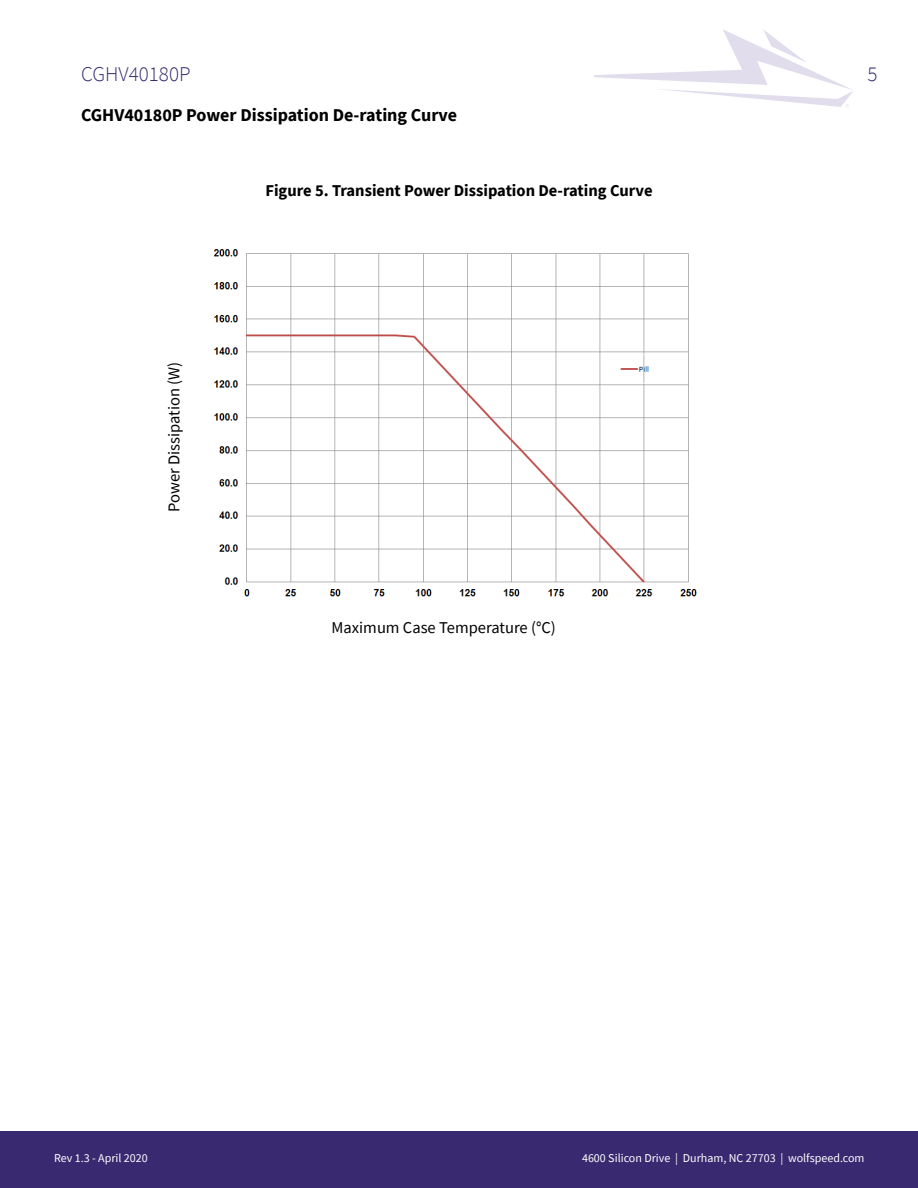
<style>
.page{position:relative;width:918px;height:1188px;background:#fff}
.page>*{position:absolute;margin:0;border:0;box-sizing:border-box;transform-origin:0 0}
.t1{font:300 21px "Source Sans Pro";color:#382970}
.t2{font:700 18px "Source Sans Pro";color:#000}
.t3{font:700 16.5px "Source Sans Pro";color:#000}
.t4{font:16.5px "Source Sans Pro";color:#000}
.t5{font:12px "Source Sans Pro";color:#fff}
</style>
<div class="page">
<svg style="left:594px;top:29px;width:259px;height:78px"></svg>
<div style="left:0;top:1131px;width:918px;height:57px;background:#382970"></div>
<img style="left:214px;top:249px;width:483px;height:348px">
<h1 class="t1" style="left:81px;top:61px;width:111px">CGHV40180P</h1>
<h1 class="t1" style="left:867px;top:66px;width:12px">5</h1>
<h2 class="t2" style="left:81px;top:103px;width:378px">CGHV40180P Power Dissipation De-rating Curve</h2>
<h3 class="t4" style="left:164px;top:512px;width:151px;rotate:-90deg">Power Dissipation (W)</h3>
<h3 class="t3" style="left:265px;top:184px;width:389px">Figure 5. Transient Power Dissipation De-rating Curve</h3>
<h3 class="t4" style="left:332px;top:617px;width:226px">Maximum Case Temperature (°C)</h3>
<p class="t5" style="left:54px;top:1153px;width:95px">Rev 1.3 - April 2020</p>
<p class="t5" style="left:582px;top:1153px;width:284px">4600 Silicon Drive | Durham, NC 27703 | wolfspeed.com</p>
</div>
